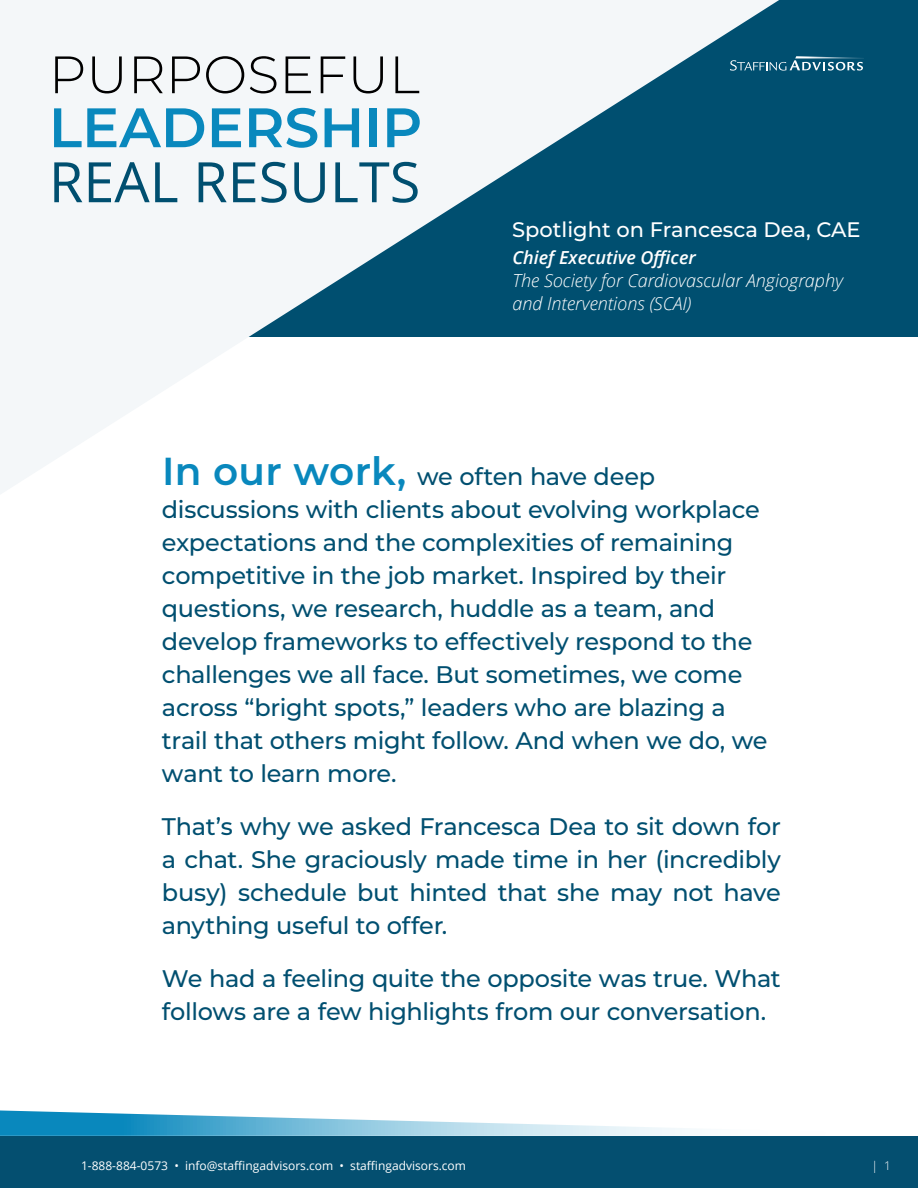
<style>
.page{position:relative;width:918px;height:1188px;background:#fff}
.page>*{position:absolute;margin:0;border:0;box-sizing:border-box;transform-origin:0 0}
.t1{font:55.8px "Open Sans";color:#004f70}
.t2{font:600 55.5px "Montserrat";color:#0988bd}
.t3{font:300 52.5px "Montserrat";color:#000}
.t4{font:500 24px/33px "Montserrat";letter-spacing:-.015em;color:#004f70}
.t5{font:500 21px "Montserrat";color:#fff}
.t6{font:italic 300 18px/23.2px "Open Sans";color:#fff}
.t7{font:italic 600 18px "Open Sans";color:#fff}
.t8{font:12px "Open Sans";color:#fff}
.t9{font:300 12px "Open Sans";color:#fff}
.s1{font-weight:600;font-size:39px;color:#0988bd}
</style>
<div class="page">
<div style="left:0;top:1136px;width:918px;height:52px;background:#044f70"></div>
<div style="left:198px;top:0;width:720px;height:337px;background:#004f70"></div>
<svg style="left:0;top:0;width:779px;height:494px;fill:#f4f7f9"></svg>
<svg style="left:730px;top:56px;width:134px;height:15px"></svg>
<svg style="left:0;top:1110px;width:688px;height:26px"></svg>
<h3 class="t3" style="left:49px;top:39px;width:372px">PURPOSEFUL</h3>
<h2 class="t2" style="left:49px;top:88px;width:375px">LEADERSHIP</h2>
<h1 class="t1" style="left:49px;top:144px;width:373px">REAL RESULTS</h1>
<p class="t5" style="left:512px;top:215px;width:350px">Spotlight on Francesca Dea, CAE</p>
<p class="t7" style="left:513px;top:245px;width:185px">Chief Executive Officer</p>
<p class="t6" style="left:513px;top:268px;width:332px">The Society for Cardiovascular Angiography and Interventions (SCAI)</p>
<p class="t4" style="left:162px;top:459px;width:607px"><span class="s1">In our work,</span> we often have deep discussions with clients about evolving workplace expectations and the complexities of remaining competitive in the job market. Inspired by their questions, we research, huddle as a team, and develop frameworks to effectively respond to the challenges we all face. But sometimes, we come across “bright spots,” leaders who are blazing a trail that others might follow. And when we do, we want to learn more.</p>
<p class="t4" style="left:162px;top:809px;width:620px;text-align:justify">That’s why we asked Francesca Dea to sit down for a chat. She graciously made time in her (incredibly busy) schedule but hinted that she may not have anything useful to offer.</p>
<p class="t4" style="left:162px;top:961px;width:620px">We had a feeling quite the opposite was true. What follows are a few highlights from our conversation.</p>
<p class="t8" style="left:81px;top:1157px;width:387px">1-888-884-0573 • info@staffingadvisors.com • staffingadvisors.com</p>
<p class="t9" style="left:871px;top:1158px;width:21px">| 1</p>
</div>
